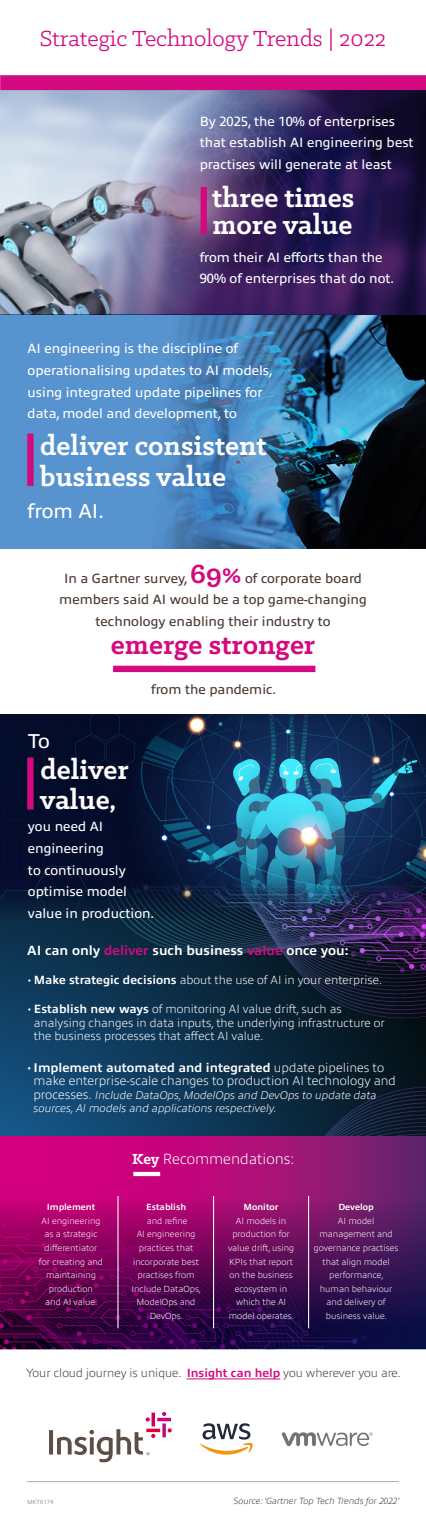
<style>
.page{position:relative;width:426px;height:1531px;background:#fff}
.page>*{position:absolute;margin:0;border:0;box-sizing:border-box;transform-origin:0 0}
.t1{font:700 30px/30.8px "Klinic Slab";color:#fff}
.t2{font:700 30px "Klinic Slab";color:#d3097f}
.t3{font:24.75px "Klinic Slab";color:#d3097f}
.t4{font:20.25px "Allumi Pro";color:#fff}
.t5{font:200 15px "Allumi Pro";color:#fff}
.t6{font:13.5px/21.8px "Allumi Pro";color:#fff}
.t7{font:13.5px "Allumi Pro";color:#47382f}
.t8{font:700 13.5px "Allumi Pro";color:#fff}
.t9{font:200 12.75px/13.5px "Allumi Pro";color:#fff}
.t10{font:200 12px/13.5px "Allumi Pro";color:#fff}
.t11{font:200 12px "Allumi Pro";color:#47382f}
.t12{font:italic 200 11.25px/13.5px "Allumi Pro";color:#fff}
.t13{font:200 9px/13.5px "Allumi Pro";color:#fff;text-align:center}
.t14{font:italic 200 9px "Allumi Pro";color:#47382f}
.t15{font:700 9px "Allumi Pro";color:#fff}
.t16{font:6px "Allumi Pro";color:#9d9d9c}
.s1{color:#d3097f}
.s2{font-family:"Klinic Slab";font-weight:300}
.s3{font-weight:700}
.s4{font-style:normal;font-size:12.75px}
.s5{font-family:"Klinic Slab";font-weight:700;font-size:16.5px}
.s6{font-weight:700;color:#d3097f}
</style>
<div class="page">
<img style="left:0;top:977px;width:425px;height:158px">
<svg style="left:0;top:1135px;width:425px;height:214px;background:#72095f"></svg>
<img style="left:0;top:714px;width:425px;height:263px">
<img style="left:392px;top:314px;width:33px;height:235px">
<img style="left:0;top:90px;width:425px;height:224px">
<div style="left:0;top:75px;width:425px;height:15px;background:#d3097f"></div>
<svg style="left:200px;top:1423px;width:52px;height:31px"></svg>
<svg style="left:49px;top:1412px;width:122px;height:50px"></svg>
<svg style="left:281px;top:1432px;width:91px;height:14px"></svg>
<svg style="left:0;top:314px;width:392px;height:235px;background:#447bad"></svg>
<div style="left:200px;top:187px;width:7px;height:47px;background:#d3097f"></div>
<div style="left:27px;top:433px;width:7px;height:53px;background:#d3097f"></div>
<div style="left:113px;top:666px;width:202px;height:6px;background:#d3097f"></div>
<hr style="left:133px;top:1172px;width:27px;height:4px;background:#fff">
<div style="left:27px;top:757px;width:7px;height:52px;background:#d3097f"></div>
<hr style="left:117px;top:1196px;width:1px;height:132px;background:#fff">
<hr style="left:213px;top:1196px;width:1px;height:132px;background:#fff">
<hr style="left:307px;top:1196px;width:2px;height:132px;background:#fff">
<hr style="left:27px;top:1481px;width:371px;height:1px;background:#b0aaa4">
<hr style="left:186px;top:1378px;width:94px;height:1px;background:#d3097f">
<h2 class="t3" style="left:40px;top:22px;width:347px">Strategic Technology Trends | 2022</h2>
<h3 class="t6" style="left:199px;top:109px;width:215px">By 2025, the 10% of enterprises that establish AI engineering best practises will generate at least</h3>
<h1 class="t1" style="left:212px;top:183px;width:143px;line-height:27.3px">three times more value</h1>
<h3 class="t6" style="left:199px;top:245px;width:196px">from their AI efforts than the<br>90% of enterprises that do not.</h3>
<h3 class="t6" style="left:28px;top:336px;width:246px">AI engineering is the discipline of operationalising updates to AI models, using integrated update pipelines for data, model and development, to</h3>
<h1 class="t1" style="left:40px;top:430px;width:228px">deliver consistent business value</h1>
<h3 class="t4" style="left:28px;top:496px;width:78px">from AI.</h3>
<h3 class="t7" style="left:64px;top:568px;width:125px">In a Gartner survey,</h3>
<h1 class="t2" style="left:190px;top:554px;width:53px">69%</h1>
<h3 class="t7" style="left:245px;top:568px;width:118px">of corporate board</h3>
<h3 class="t7" style="left:59px;top:590px;width:308px">members said AI would be a top game-changing</h3>
<h3 class="t7" style="left:95px;top:612px;width:236px">technology enabling their industry to</h3>
<h1 class="t2" style="left:111px;top:625px;width:205px">emerge stronger</h1>
<h3 class="t7" style="left:151px;top:679px;width:126px">from the pandemic.</h3>
<h3 class="t4" style="left:28px;top:726px;width:23px">To</h3>
<h1 class="t1" style="left:40px;top:753px;width:90px">deliver value,</h1>
<h3 class="t6" style="left:28px;top:814px;width:128px">you need AI engineering<br>to continuously optimise model value in production.</h3>
<h3 class="t8" style="left:27px;top:940px;width:322px">AI can only <span class="s1">deliver</span> such business <span class="s1">value</span> once you:</h3>
<h3 class="t10" style="left:27px;top:972px;width:356px"><span class="s2">•</span> <span class="s3">Make strategic decisions</span> about the use of AI in your enterprise.</h3>
<h3 class="t10" style="left:34px;top:1001px;width:352px;text-indent:-6px"><span class="s2">•</span> <span class="s3">Establish new ways</span> of monitoring AI value drift, such as analysing changes in data inputs, the underlying infrastructure or the business processes that affect AI value.</h3>
<h3 class="t9" style="left:34px;top:1060px;width:363px;text-indent:-6px"><span class="s2">•</span> <span class="s3">Implement automated and integrated</span> update pipelines to make enterprise-scale changes to production AI technology and</h3>
<p class="t12" style="left:34px;top:1087px;width:344px"><span class="s4">processes.</span> Include DataOps, ModelOps and DevOps to update data sources, AI models and applications respectively.</p>
<p class="t15" style="left:47px;top:1201px;width:50px">Implement</p>
<p class="t13" style="left:39px;top:1213px;width:65px">AI engineering as a strategic differentiator for creating and maintaining production<br>and AI value.</p>
<h3 class="t5" style="left:132px;top:1148px;width:163px"><span class="s5">Key</span> Recommendations:</h3>
<p class="t15" style="left:146px;top:1201px;width:42px">Establish</p>
<p class="t13" style="left:131px;top:1213px;width:71px">and refine<br>AI engineering practices that incorporate best practises from<br>Include DataOps,<br>ModelOps and<br>DevOps.</p>
<p class="t15" style="left:243px;top:1201px;width:37px">Monitor</p>
<p class="t13" style="left:228px;top:1213px;width:67px">AI models in production for value drift, using<br>KPIs that report on the business ecosystem in which the AI model operates.</p>
<p class="t15" style="left:338px;top:1201px;width:37px">Develop</p>
<p class="t13" style="left:313px;top:1213px;width:86px">AI model management and governance practises that align model performance, human behaviour and delivery of business value.</p>
<h3 class="t11" style="left:26px;top:1364px;width:376px">Your cloud journey is unique. <span class="s6">Insight can help</span> you wherever you are.</h3>
<p class="t16" style="left:27px;top:1497px;width:28px">MKT6174</p>
<p class="t14" style="left:233px;top:1494px;width:167px">Source: ‘Gartner Top Tech Trends for 2022’</p>
</div>
